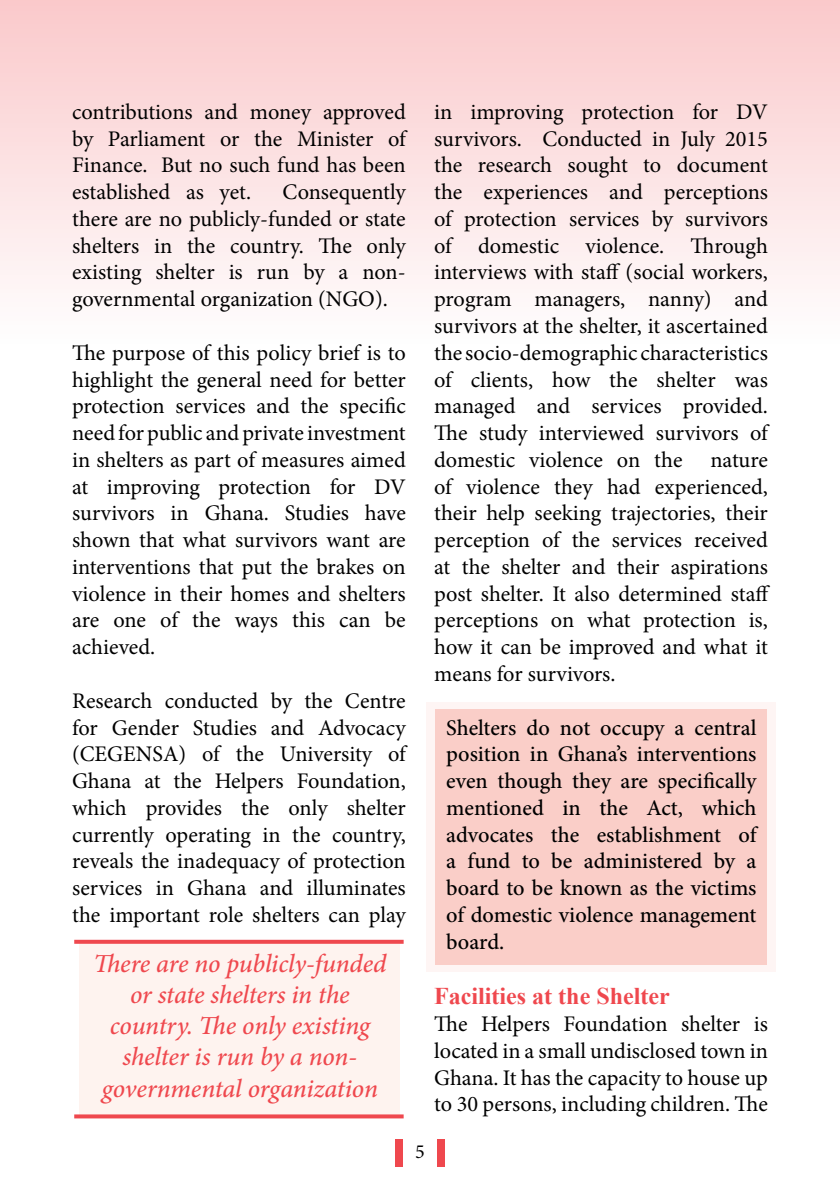
<style>
.page{position:relative;width:840px;height:1191px;background:#fff}
.page>*{position:absolute;margin:0;border:0;box-sizing:border-box;transform-origin:0 0}
.t1{font:italic 500 26px/31.2px "Minion Pro";letter-spacing:-.01em;color:#ef484e;text-align:center}
.t2{font:700 24px "Times New Roman";color:#ef484e}
.t3{font:22.2px/26.8px "Minion Pro";letter-spacing:-.005em;color:#000;text-align:justify}
.t4{font:500 22.2px/26.8px "Minion Pro";color:#000;text-align:justify}
.t5{font:20px "Minion Pro";color:#000}
</style>
<div class="page">
<div style="left:395px;top:1139px;width:7px;height:27px;background:#ef484e"></div>
<div style="left:437px;top:1139px;width:7px;height:27px;background:#ef484e"></div>
<svg style="left:426px;top:702px;width:349px;height:269px;fill:#fef5f4"></svg>
<div style="left:435px;top:709px;width:331px;height:255px;background:#facec8"></div>
<div style="left:0;top:0;width:839px;height:377px;background:linear-gradient(to bottom,#fac9cb,#fff)"></div>
<div style="left:79px;top:942px;width:320px;height:175px;background:#fef3ef"></div>
<svg style="left:74px;top:1114px;width:329px;height:4px"></svg>
<svg style="left:74px;top:939px;width:329px;height:4px"></svg>
<p class="t3" style="left:72px;top:98px;width:335px">contributions and money approved by Parliament or the Minister of Finance. But no such fund has been established as yet.</p>
<p class="t3" style="left:72px;top:179px;width:335px;text-indent:210px">Consequently there are no publicly-funded or state shelters in the country. The only existing shelter is run by a non&shy;governmental organization (NGO).</p>
<p class="t3" style="left:72px;top:339px;width:335px">The purpose of this policy brief is to highlight the general need for better protection services and the specific need for public and private investment in shelters as part of measures aimed at improving protection for DV survivors in Ghana. Studies have shown that what survivors want are interventions that put the brakes on violence in their homes and shelters are one of the ways this can be achieved.</p>
<p class="t3" style="left:72px;top:687px;width:335px">Research conducted by the Centre for Gender Studies and Advocacy (CEGENSA) of the University of Ghana at the Helpers Foundation, which provides the only shelter currently operating in the country, reveals the inadequacy of protection services in Ghana and illuminates the important role shelters can play</p>
<p class="t1" style="left:93px;top:947px;width:294px">There are no publicly-funded or state shelters in the country. The only existing shelter is run by a non&shy;governmental organization</p>
<p class="t3" style="left:434px;top:98px;width:335px">in improving protection for DV survivors. Conducted in July 2015 the research sought to document the experiences and perceptions of protection services by survivors of domestic violence. Through interviews with staff (social workers, program managers, nanny) and survivors at the shelter, it ascertained the socio-demographic characteristics of clients, how the shelter was managed and services provided.<br>The study interviewed survivors of domestic violence on the</p>
<p class="t3" style="left:434px;top:446px;width:337px;text-indent:276px">nature of violence they had experienced, their help seeking trajectories, their perception of the services received at the shelter and their aspirations post shelter. It also determined staff perceptions on what protection is, how it can be improved and what it means for survivors.</p>
<p class="t4" style="left:446px;top:714px;width:312px">Shelters do not occupy a central position in Ghana’s interventions even though they are specifically mentioned in the Act, which advocates the establishment of a fund to be administered by a board to be known as the victims of domestic violence management board.</p>
<p class="t2" style="left:434px;top:979px;width:237px">Facilities at the Shelter</p>
<p class="t3" style="left:434px;top:1010px;width:335px">The Helpers Foundation shelter is located in a small undisclosed town in Ghana. It has the capacity to house up to 30 persons, including children. The</p>
<p class="t5" style="left:415px;top:1138px;width:11px">5</p>
</div>
